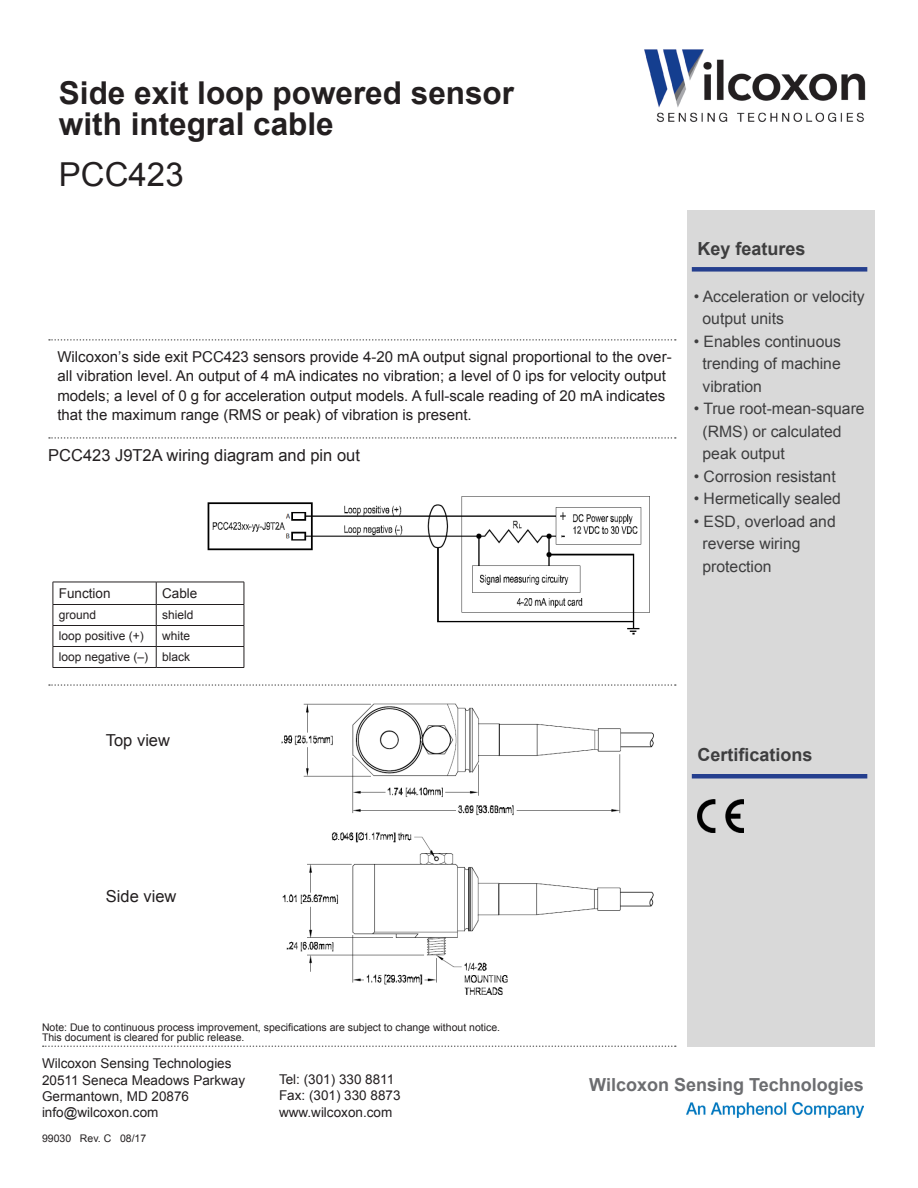
<style>
.page{position:relative;width:918px;height:1188px;background:#fff}
.page>*{position:absolute;margin:0;border:0;box-sizing:border-box;transform-origin:0 0}
.t1{font:33px "Arial";color:#231f20}
.t2{font:700 31.5px/31.5px "Arial";color:#231f20}
.t3{font:700 18px "Arial";color:#6c6d70}
.t4{font:700 18px "Arial";color:#3e3e3f}
.t5{font:16.5px "Arial";color:#231f20}
.t6{font:15.75px/22.5px "Arial";color:#3e3e3f}
.t7{font:15px/19.5px "Arial";color:#231f20}
.t8{font:13.5px "Arial";color:#231f20}
.t9{font:12px "Arial";color:#231f20}
.t10{font:10.5px "Arial";color:#231f20}
</style>
<div class="page">
<img style="left:187px;top:496px;width:463px;height:157px">
<div style="left:687px;top:210px;width:187px;height:837px;background:#d9d9d9"></div>
<div style="left:692px;top:267px;width:175px;height:5px;background:#253f8e"></div>
<svg style="left:43px;top:1046px;width:633px;height:1px"></svg>
<svg style="left:49px;top:339px;width:627px;height:2px"></svg>
<hr style="left:692px;top:774px;width:175px;height:4px;background:#253f8e">
<img style="left:687px;top:1102px;width:177px;height:16px">
<img style="left:644px;top:49px;width:222px;height:73px">
<img style="left:698px;top:799px;width:46px;height:33px">
<hr style="left:53px;top:582px;width:103px;height:1px;background:#231f20">
<hr style="left:156px;top:582px;width:88px;height:1px;background:#231f20">
<hr style="left:53px;top:604px;width:103px;height:1px;background:#231f20">
<hr style="left:156px;top:604px;width:88px;height:1px;background:#231f20">
<hr style="left:53px;top:625px;width:103px;height:1px;background:#231f20">
<hr style="left:156px;top:625px;width:88px;height:1px;background:#231f20">
<hr style="left:53px;top:646px;width:103px;height:1px;background:#231f20">
<svg style="left:53px;top:582px;width:1px;height:85px"></svg>
<hr style="left:156px;top:646px;width:88px;height:1px;background:#231f20">
<svg style="left:156px;top:582px;width:1px;height:85px"></svg>
<svg style="left:244px;top:582px;width:1px;height:85px"></svg>
<hr style="left:53px;top:667px;width:103px;height:1px;background:#231f20">
<hr style="left:156px;top:667px;width:88px;height:1px;background:#231f20">
<svg style="left:49px;top:437px;width:627px;height:2px"></svg>
<img style="left:281px;top:703px;width:373px;height:292px">
<svg style="left:49px;top:684px;width:627px;height:2px"></svg>
<p class="t2" style="left:59px;top:78px;width:457px">Side exit loop powered sensor with integral cable</p>
<p class="t1" style="left:59px;top:153px;width:126px">PCC423</p>
<p class="t7" style="left:57px;top:347px;width:616px">Wilcoxon’s side exit PCC423 sensors provide 4-20 mA output signal proportional to the over&shy;all vibration level. An output of 4 mA indicates no vibration; a level of 0 ips for velocity output models; a level of 0 g for acceleration output models. A full-scale reading of 20 mA indicates that the maximum range (RMS or peak) of vibration is present.</p>
<p class="t5" style="left:48px;top:444px;width:313px">PCC423 J9T2A wiring diagram and pin out</p>
<p class="t8" style="left:59px;top:584px;width:53px">Function</p>
<p class="t8" style="left:162px;top:584px;width:37px">Cable</p>
<p class="t9" style="left:59px;top:607px;width:39px">ground</p>
<p class="t9" style="left:162px;top:607px;width:33px">shield</p>
<p class="t9" style="left:59px;top:628px;width:87px">loop positive (+)</p>
<p class="t9" style="left:162px;top:628px;width:30px">white</p>
<p class="t9" style="left:59px;top:649px;width:91px">loop negative (–)</p>
<p class="t9" style="left:162px;top:649px;width:30px">black</p>
<p class="t4" style="left:698px;top:236px;width:110px">Key features</p>
<p class="t6" style="left:703px;top:285px;width:164px;text-indent:-9px">• Acceleration or velocity output units</p>
<p class="t6" style="left:703px;top:330px;width:140px;text-align:justify;text-indent:-9px">• Enables continuous trending of machine vibration</p>
<p class="t6" style="left:703px;top:398px;width:164px;text-indent:-9px">• True root-mean-square (RMS) or calculated peak output</p>
<p class="t6" style="left:694px;top:465px;width:144px">• Corrosion resistant</p>
<p class="t6" style="left:694px;top:488px;width:149px">• Hermetically sealed</p>
<p class="t6" style="left:703px;top:510px;width:135px;text-indent:-9px">• ESD, overload and reverse wiring</p>
<p class="t6" style="left:703px;top:555px;width:71px">protection</p>
<p class="t5" style="left:106px;top:730px;width:66px">Top view</p>
<p class="t4" style="left:698px;top:743px;width:117px">Certifications</p>
<p class="t5" style="left:106px;top:886px;width:72px">Side view</p>
<p class="t10" style="left:42px;top:1020px;width:460px">Note: Due to continuous process improvement, specifications are subject to change without notice.</p>
<p class="t10" style="left:42px;top:1030px;width:204px">This document is cleared for public release.</p>
<p class="t8" style="left:42px;top:1055px;width:191px">Wilcoxon Sensing Technologies</p>
<p class="t8" style="left:42px;top:1071px;width:205px">20511 Seneca Meadows Parkway</p>
<p class="t8" style="left:42px;top:1087px;width:149px">Germantown, MD 20876</p>
<p class="t8" style="left:42px;top:1103px;width:118px">info@wilcoxon.com</p>
<p class="t10" style="left:42px;top:1131px;width:106px">99030 Rev. C 08/17</p>
<p class="t8" style="left:279px;top:1071px;width:117px">Tel: (301) 330 8811</p>
<p class="t8" style="left:279px;top:1087px;width:123px">Fax: (301) 330 8873</p>
<p class="t8" style="left:279px;top:1103px;width:115px">www.wilcoxon.com</p>
<p class="t3" style="left:589px;top:1073px;width:276px">Wilcoxon Sensing Technologies</p>
</div>
